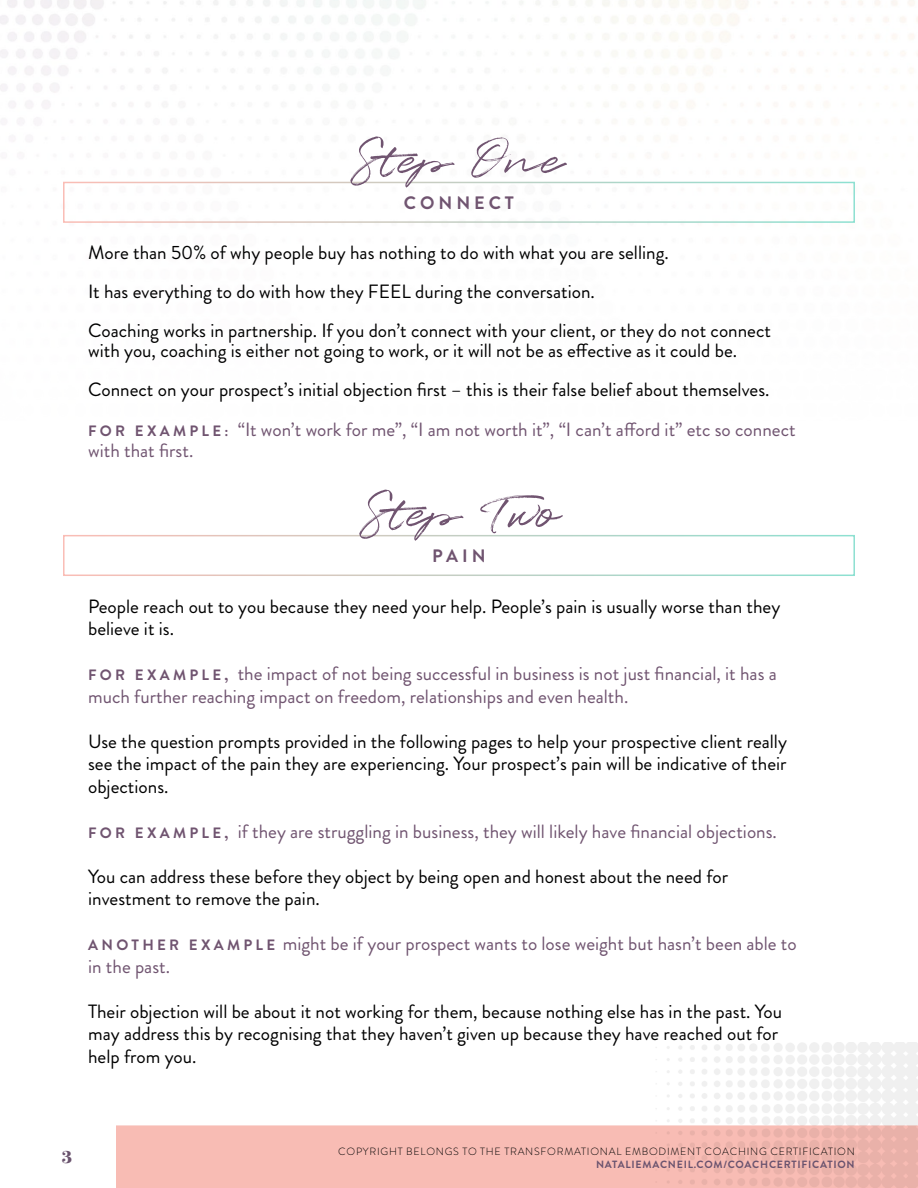
<style>
.page{position:relative;width:918px;height:1188px;background:#fff}
.page>*{position:absolute;margin:0;border:0;box-sizing:border-box;transform-origin:0 0}
.t1{font:54px "Quentin";color:#705470}
.t2{font:20.85px "Rozha One";color:#6a536e}
.t3{font:19.2px/22.5px "Brandon Grotesque";color:#000}
.t4{font:19.2px/22.5px "Brandon Grotesque";color:#705470}
.t5{font:700 18px "Brandon Grotesque";letter-spacing:.22em;color:#705470}
.t6{font:300 10.5px "Brandon Grotesque";letter-spacing:.07em;color:#000}
.t7{font:700 10.5px "Brandon Grotesque";letter-spacing:.07em;color:#6a536e}
.s1{font-weight:700;font-size:15px;color:#705470}
.s2{color:#705470}
.s3{font-weight:700;font-size:15px}
</style>
<div class="page">
<div style="left:63px;top:182px;width:792px;height:41px;border:2px solid #fff"></div>
<div style="left:63px;top:535px;width:792px;height:41px;border:2px solid #fff"></div>
<h1 class="t1" style="left:350px;top:123px;width:215px">Step One</h1>
<p class="t5" style="left:404px;top:190px;width:112px">CONNECT</p>
<p class="t3" style="left:88px;top:234px;width:685px;line-height:39px">More than 50% of why people buy has nothing to do with what you are selling.<br>It has everything to do with how they FEEL during the conversation.<br>Coaching works in partnership. If you don’t connect with your client, or they do not connect</p>
<p class="t3" style="left:88px;top:331px;width:709px;line-height:39.8px">with you, coaching is either not going to work, or it will not be as effective as it could be.<br>Connect on your prospect’s initial objection first – this is their false belief about themselves.<br><span class="s1">F O R E X A M P L E :</span> <span class="s2">“It won’t work for me”, “I am not worth it”, “I can’t afford it” etc so connect</span></p>
<p class="t4" style="left:88px;top:440px;width:107px">with that first.</p>
<h1 class="t1" style="left:359px;top:476px;width:203px">Step Two</h1>
<p class="t5" style="left:432px;top:543px;width:55px">PAIN</p>
<p class="t3" style="left:88px;top:595px;width:694px">People reach out to you because they need your help. People’s pain is usually worse than they believe it is.</p>
<p class="t4" style="left:88px;top:663px;width:690px"><span class="s3">F O R E X A M P L E ,</span> the impact of not being successful in business is not just financial, it has a much further reaching impact on freedom, relationships and even health.</p>
<p class="t3" style="left:88px;top:730px;width:700px;text-align:justify">Use the question prompts provided in the following pages to help your prospective client really see the impact of the pain they are experiencing. Your prospect’s pain will be indicative of their objections.</p>
<p class="t4" style="left:88px;top:820px;width:690px"><span class="s3">F O R E X A M P L E ,</span> if they are struggling in business, they will likely have financial objections.</p>
<p class="t3" style="left:88px;top:865px;width:642px">You can address these before they object by being open and honest about the need for investment to remove the pain.</p>
<p class="t4" style="left:88px;top:933px;width:710px"><span class="s3">A N O T H E R E X A M P L E</span> might be if your prospect wants to lose weight but hasn’t been able to in the past.</p>
<p class="t3" style="left:88px;top:1000px;width:696px">Their objection will be about it not working for them, because nothing else has in the past. You may address this by recognising that they haven’t given up because they have reached out for help from you.</p>
<p class="t2" style="left:61px;top:1144px;width:12px">3</p>
<p class="t6" style="left:338px;top:1145px;width:518px">COPYRIGHT BELONGS TO THE TRANSFORMATIONAL EMBODIMENT COACHING CERTIFICATION</p>
<p class="t7" style="left:596px;top:1157px;width:260px">NATALIEMACNEIL.COM/COACHCERTIFICATION</p>
</div>
